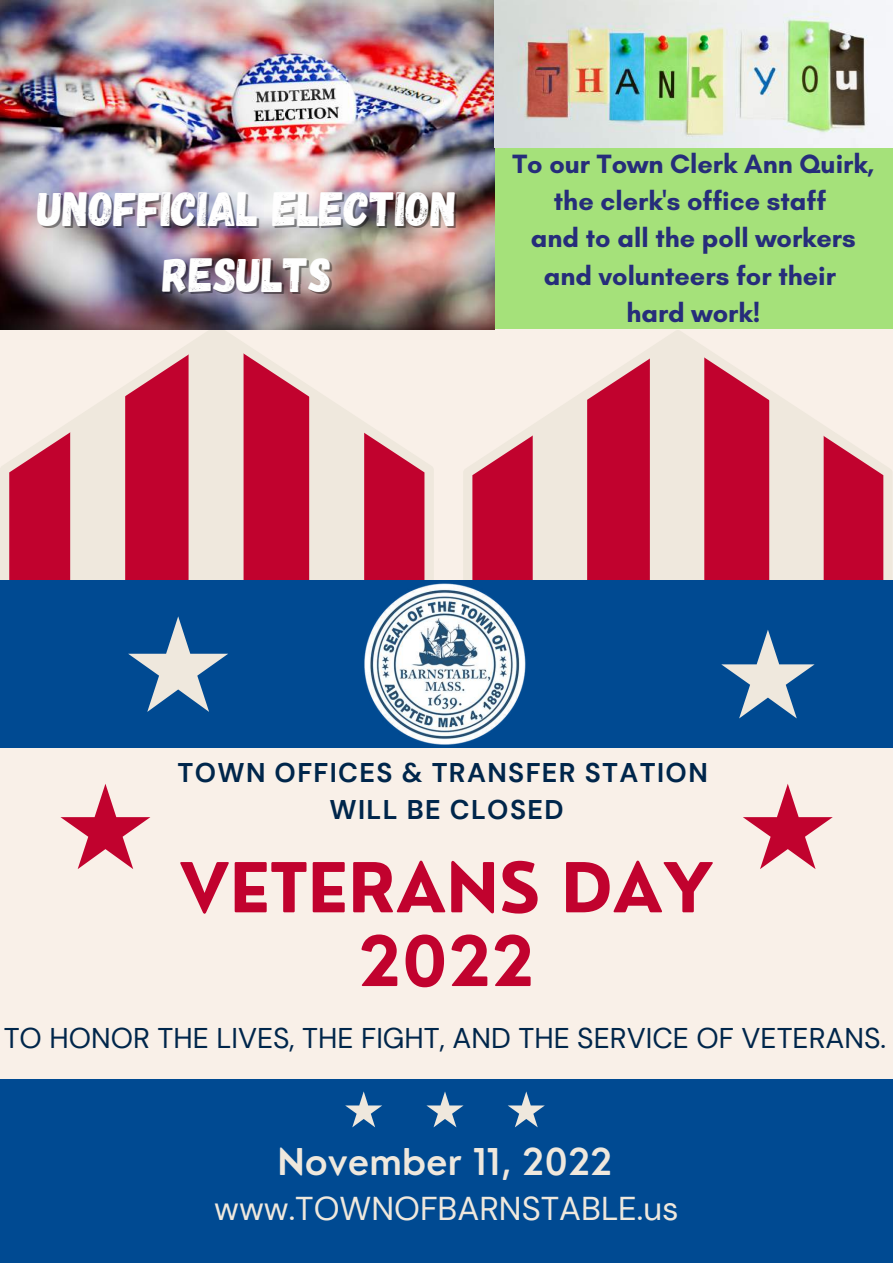
<style>
.page{position:relative;width:893px;height:1264px;background:#fff}
.page>*{position:absolute;margin:0;border:0;box-sizing:border-box;transform-origin:0 0}
.t1{font:700 67.05px/73.7px "Nourd";color:#c1022e;text-align:center}
.t2{font:48px/66.3px "Gagalin";color:#fefefe;text-align:center}
.t3{font:600 36px "Nourd";color:#efe8dd}
.t4{font:33px "DM Sans";color:#efe8dd}
.t5{font:28.5px "DM Sans";color:#00264b}
.t6{font:700 27px/37px "Glacial Indifference";color:#262d7a;text-align:center}
.t7{font:700 27px/37px "DM Sans";letter-spacing:.05em;color:#00264b;text-align:center}
</style>
<div class="page">
<div style="left:0;top:0;width:892px;height:1262px;background:#a5e17a"></div>
<div style="left:0;top:329px;width:892px;height:932px;background:#f9f0e8"></div>
<div style="left:0;top:580px;width:892px;height:168px;background:#004a92"></div>
<svg style="left:4px;top:331px;width:886px;height:388px"></svg>
<svg style="left:60px;top:784px;width:90px;height:85px"></svg>
<svg style="left:743px;top:784px;width:89px;height:85px"></svg>
<div style="left:0;top:1079px;width:892px;height:183px;background:#004a92"></div>
<svg style="left:345px;top:1091px;width:37px;height:36px"></svg>
<svg style="left:426px;top:1091px;width:37px;height:36px"></svg>
<svg style="left:508px;top:1091px;width:36px;height:36px"></svg>
<img style="left:361px;top:580px;width:167px;height:165px">
<img style="left:0;top:0;width:495px;height:329px">
<img style="left:494px;top:0;width:398px;height:147px">
<h2 class="t2" style="left:38px;top:173px;width:420px">UNOFFICIAL ELECTION<br>RESULTS</h2>
<p class="t6" style="left:512px;top:145px;width:363px">To our Town Clerk Ann Quirk, the clerk's office staff<br>and to all the poll workers and volunteers for their<br>hard work!</p>
<p class="t7" style="left:177px;top:754px;width:532px">TOWN OFFICES &amp; TRANSFER STATION<br>WILL BE CLOSED</p>
<h1 class="t1" style="left:179px;top:850px;width:535px">VETERANS DAY<br>2022</h1>
<p class="t5" style="left:4px;top:1020px;width:883px">TO HONOR THE LIVES, THE FIGHT, AND THE SERVICE OF VETERANS.</p>
<h3 class="t3" style="left:277px;top:1139px;width:336px">November 11, 2022</h3>
<p class="t4" style="left:214px;top:1187px;width:466px">www.TOWNOFBARNSTABLE.us</p>
</div>
